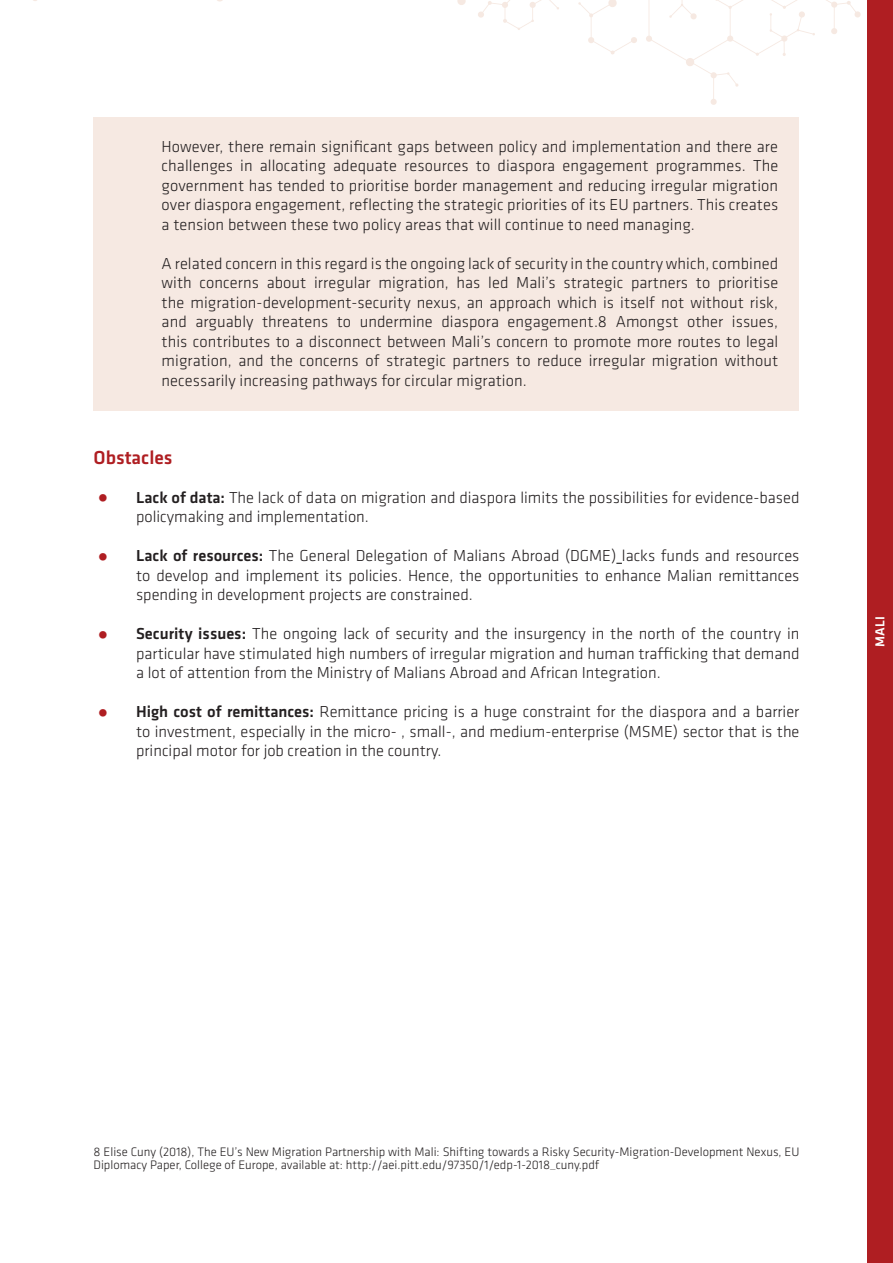
<style>
.page{position:relative;width:893px;height:1263px;background:#fff}
.page>*{position:absolute;margin:0;border:0;box-sizing:border-box;transform-origin:0 0}
.Subheading{font:500 19.5px "Klavika";color:#af1e22}
.t1{font:300 16.5px/19.5px "Klavika";color:#231f20;text-align:justify}
.t2{font:500 13.5px "Klavika";color:#fff}
.Footnote{font:300 12.75px/13.5px "Klavika";color:#231f20}
.s1{color:#af1e22}
.s2{font-weight:500}
</style>
<div class="page">
<div style="left:867px;top:0;width:26px;height:1263px;background:#af1e22"></div>
<svg style="left:578px;top:0;width:59px;height:55px"></svg>
<svg style="left:457px;top:0;width:102px;height:30px"></svg>
<svg style="left:646px;top:0;width:215px;height:105px"></svg>
<div style="left:94px;top:118px;width:705px;height:137px;background:#f6e9e2"></div>
<div style="left:94px;top:235px;width:705px;height:176px;background:#f6e9e2"></div>
<p class="t1" style="left:162px;top:136px;width:618px">However, there remain significant gaps between policy and implementation and there are challenges in allocating adequate resources to diaspora engagement programmes. The government has tended to prioritise border management and reducing irregular migration over diaspora engagement, reflecting the strategic priorities of its EU partners. This creates a tension between these two policy areas that will continue to need managing.</p>
<p class="t1" style="left:162px;top:253px;width:618px">A related concern in this regard is the ongoing lack of security in the country which, combined with concerns about irregular migration, has led Mali’s strategic partners to prioritise the migration-development-security nexus, an approach which is itself not without risk, and arguably threatens to undermine diaspora engagement.8 Amongst other issues, this contributes to a disconnect between Mali’s concern to promote more routes to legal migration, and the concerns of strategic partners to reduce irregular migration without necessarily increasing pathways for circular migration.</p>
<p class="Subheading" style="left:94px;top:444px;width:81px">Obstacles</p>
<p class="t1" style="left:136px;top:487px;width:665px;text-indent:-43px"><span class="s1">•</span> <span class="s2">Lack of data:</span> The lack of data on migration and diaspora limits the possibilities for evidence-based policymaking and implementation.</p>
<p class="t1" style="left:136px;top:546px;width:665px;text-indent:-43px"><span class="s1">•</span> <span class="s2">Lack of resources:</span> The General Delegation of Malians Abroad (DGME) lacks funds and resources to develop and implement its policies. Hence, the opportunities to enhance Malian remittances spending in development projects are constrained.</p>
<p class="t1" style="left:136px;top:624px;width:665px;text-indent:-43px"><span class="s1">•</span> <span class="s2">Security issues:</span> The ongoing lack of security and the insurgency in the north of the country in particular have stimulated high numbers of irregular migration and human trafficking that demand a lot of attention from the Ministry of Malians Abroad and African Integration.</p>
<p class="t1" style="left:136px;top:702px;width:665px;text-indent:-43px"><span class="s1">•</span> <span class="s2">High cost of remittances:</span> Remittance pricing is a huge constraint for the diaspora and a barrier to investment, especially in the micro- , small-, and medium-enterprise (MSME) sector that is the principal motor for job creation in the country.</p>
<p class="t2" style="left:871px;top:647px;width:32px;rotate:-90deg">MALI</p>
<p class="Footnote" style="left:94px;top:1145px;width:707px">8 Elise Cuny (2018), The EU’s New Migration Partnership with Mali: Shifting towards a Risky Security-Migration-Development Nexus, EU<br>Diplomacy Paper, College of Europe, available at: http://aei.pitt.edu/97350/1/edp-1-2018_cuny.pdf</p>
</div>
